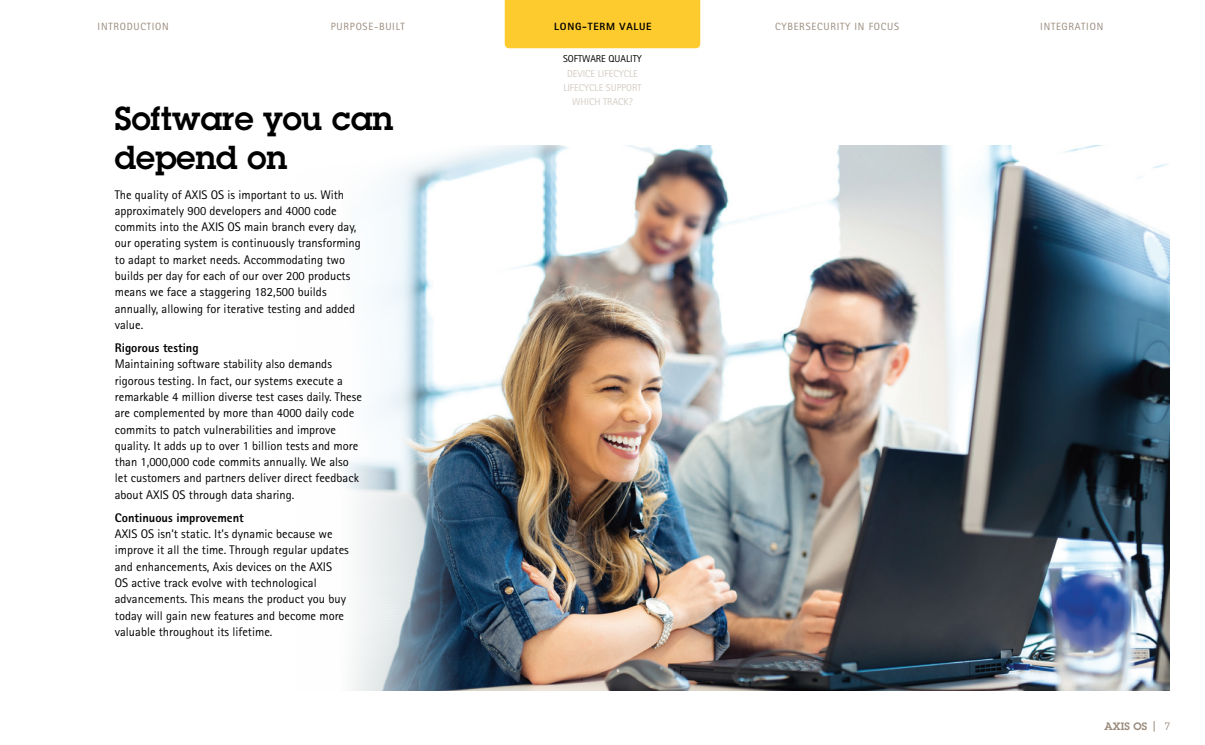
<style>
.page{position:relative;width:1205px;height:745px;background:#fff}
.page>*{position:absolute;margin:0;border:0;box-sizing:border-box;transform-origin:0 0}
.t1{font:600 32.5px/39px "Lubalin Graph ECG";color:#000}
.t2{font:12.5px/16.2px "Rotis Sans Serif Pro";color:#000}
.t3{font:800 12.5px "Rotis Sans Serif Pro";color:#000}
.t4{font:10.5px "Rotis Sans Serif Pro";letter-spacing:.07em;color:#998b7d}
.t5{font:800 10.5px "Rotis Sans Serif Pro";letter-spacing:.07em;color:#000}
.t6{font:600 10.5px "Lubalin Graph ECG";letter-spacing:.02em;color:#998b7d}
.t7{font:10px/14.2px "Rotis Sans Serif Pro";color:#d4cdc4;text-align:center}
.t8{font:10px "Rotis Sans Serif Pro";color:#000}
.s1{font-weight:400}
</style>
<div class="page">
<img style="left:346px;top:259px;width:823px;height:430px">
<svg style="left:377px;top:145px;width:793px;height:114px"></svg>
<div style="left:505px;top:0;width:195px;height:48px;background:#fecb2f"></div>
<p class="t4" style="left:98px;top:21px;width:73px">INTRODUCTION</p>
<p class="t4" style="left:331px;top:21px;width:75px">PURPOSE-BUILT</p>
<p class="t5" style="left:554px;top:20px;width:99px">LONG-TERM VALUE</p>
<p class="t4" style="left:775px;top:21px;width:126px">CYBERSECURITY IN FOCUS</p>
<p class="t4" style="left:1040px;top:21px;width:64px">INTEGRATION</p>
<p class="t7" style="left:567px;top:66px;width:72px">DEVICE LIFECYCLE</p>
<p class="t8" style="left:563px;top:53px;width:80px">SOFTWARE QUALITY</p>
<p class="t7" style="left:563px;top:81px;width:80px">LIFECYCLE SUPPORT<br>WHICH TRACK?</p>
<h1 class="t1" style="left:115px;top:99px;width:280px">Software you can depend on</h1>
<p class="t2" style="left:115px;top:186px;width:247px">The quality of AXIS OS is important to us. With approximately 900 developers and 4000 code commits into the AXIS OS main branch every day, our operating system is continuously transforming to adapt to market needs. Accommodating two builds per day for each of our over 200 products means we face a staggering 182,500 builds annually, allowing for iterative testing and added value.</p>
<p class="t3" style="left:115px;top:340px;width:85px">Rigorous testing</p>
<p class="t2" style="left:115px;top:356px;width:249px">Maintaining software stability also demands rigorous testing. In fact, our systems execute a remarkable 4 million diverse test cases daily. These are complemented by more than 4000 daily code commits to patch vulnerabilities and improve quality. It adds up to over 1 billion tests and more than 1,000,000 code commits annually. We also let customers and partners deliver direct feedback about AXIS OS through data sharing.</p>
<p class="t3" style="left:115px;top:509px;width:130px">Continuous improvement</p>
<p class="t2" style="left:115px;top:525px;width:235px">AXIS OS isn’t static. It’s dynamic because we improve it all the time. Through regular updates and enhancements, Axis devices on the AXIS<br>OS active track evolve with technological advancements. This means the product you buy today will gain new features and become more valuable throughout its lifetime.</p>
<p class="t6" style="left:1104px;top:719px;width:67px">AXIS OS | <span class="s1">7</span></p>
</div>
